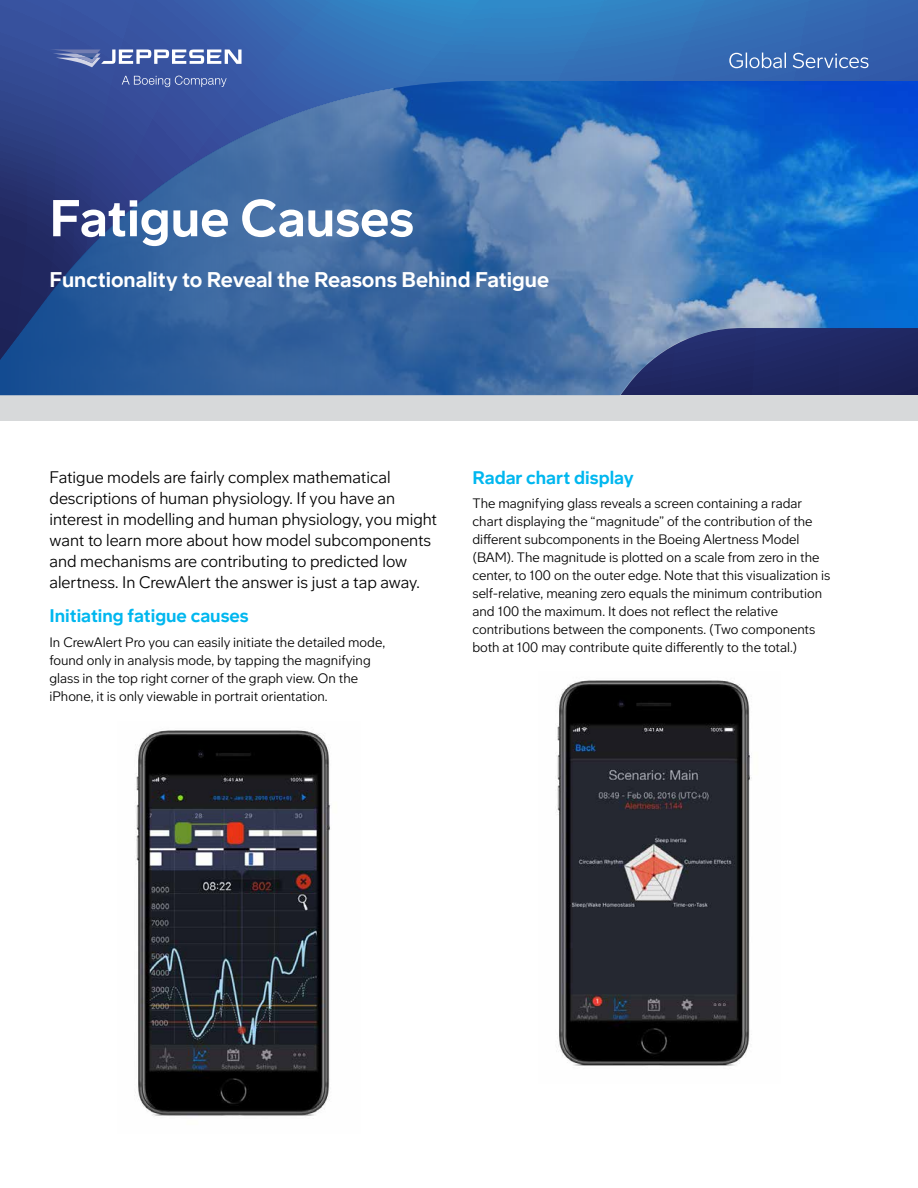
<style>
.page{position:relative;width:918px;height:1188px;background:#fff}
.page>*{position:absolute;margin:0;border:0;box-sizing:border-box;transform-origin:0 0}
.t1{font:700 51px "Boeing Meso";color:#fff}
.t2{font:700 21px "Boeing Meso";color:#fff}
.t3{font:700 18px "Boeing Meso";color:#00b7ef}
.t4{font:300 16.5px/21px "Boeing Meso";color:#000}
.t5{font:300 13.5px/18px "Boeing Meso";color:#000}
</style>
<div class="page">
<svg style="left:0;top:0;width:918px;height:81px;background:#346ab2"></svg>
<div style="left:0;top:395px;width:918px;height:26px;background:#d7d9da"></div>
<svg style="left:729px;top:53px;width:140px;height:15px;background:#6286c0"></svg>
<svg style="left:0;top:81px;width:918px;height:314px;background:#3564a6"></svg>
<img style="left:556px;top:680px;width:196px;height:386px">
<img style="left:135px;top:730px;width:195px;height:386px">
<svg style="left:122px;top:76px;width:105px;height:11px"></svg>
<svg style="left:49px;top:49px;width:193px;height:18px"></svg>
<h1 class="t1" style="left:49px;top:187px;width:366px">Fatigue Causes</h1>
<h2 class="t2" style="left:49px;top:267px;width:501px">Functionality to Reveal the Reasons Behind Fatigue</h2>
<p class="t4" style="left:49px;top:466px;width:389px">Fatigue models are fairly complex mathematical descriptions of human physiology. If you have an interest in modelling and human physiology, you might want to learn more about how model subcomponents and mechanisms are contributing to predicted low alertness. In CrewAlert the answer is just a tap away.</p>
<h3 class="t3" style="left:49px;top:605px;width:201px">Initiating fatigue causes</h3>
<p class="t5" style="left:49px;top:633px;width:337px">In CrewAlert Pro you can easily initiate the detailed mode, found only in analysis mode, by tapping the magnifying glass in the top right corner of the graph view. On the iPhone, it is only viewable in portrait orientation.</p>
<h3 class="t3" style="left:472px;top:466px;width:163px">Radar chart display</h3>
<p class="t5" style="left:472px;top:495px;width:359px">The magnifying glass reveals a screen containing a radar chart displaying the “magnitude” of the contribution of the different subcomponents in the Boeing Alertness Model (BAM). The magnitude is plotted on a scale from zero in the center, to 100 on the outer edge. Note that this visualization is self-relative, meaning zero equals the minimum contribution and 100 the maximum. It does not reflect the relative contributions between the components. (Two components both at 100 may contribute quite differently to the total.)</p>
</div>
